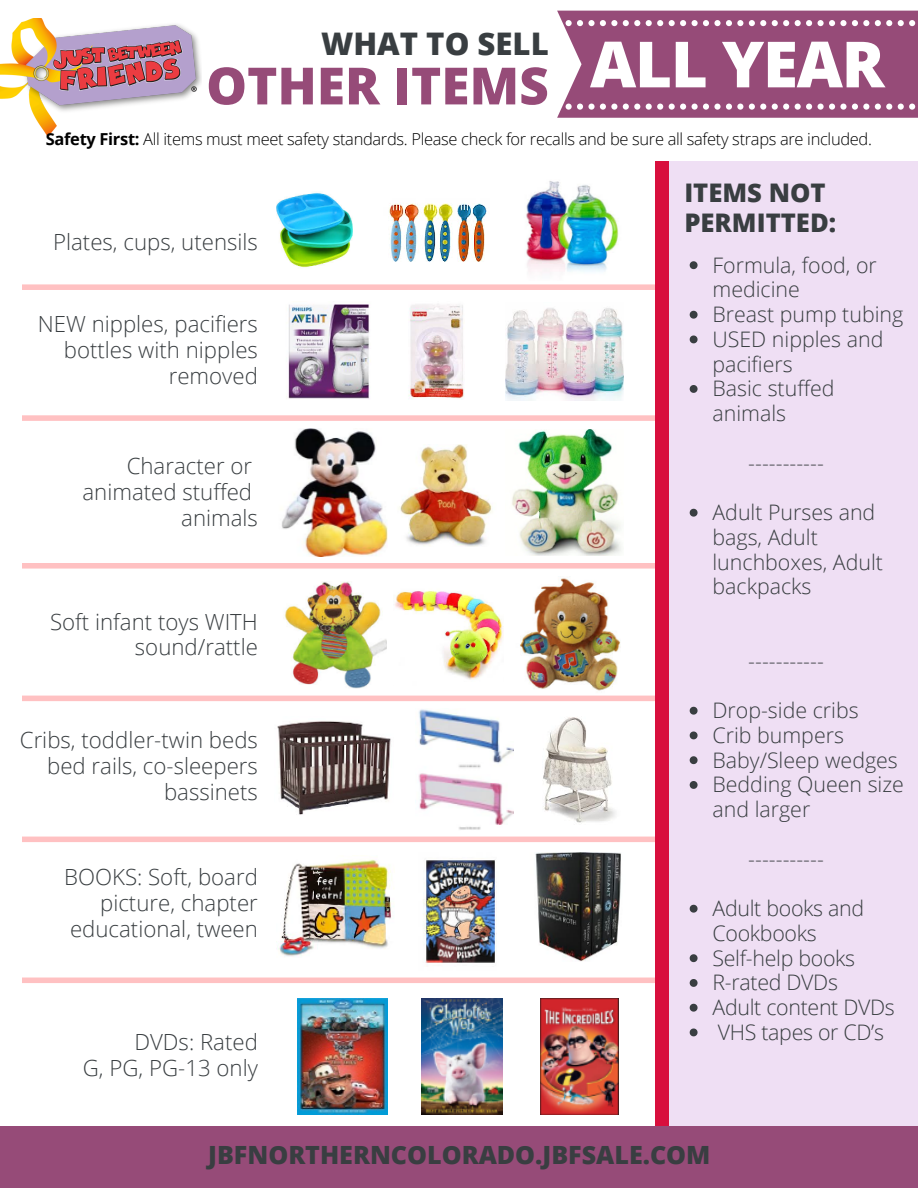
<style>
.page{position:relative;width:918px;height:1188px;background:#fff}
.page>*{position:absolute;margin:0;border:0;box-sizing:border-box;transform-origin:0 0}
.t1{font:800 63.75px "Open Sans";letter-spacing:-.02em;color:#fff}
.t2{font:800 51.3px "Open Sans";color:#964b78}
.t3{font:800 31.2px "Open Sans";color:#393e41}
.t4{font:800 25.65px/29.4px "Open Sans";color:#393e41}
.t5{font:800 25.05px "Open Sans";color:#393e41}
.t6{font:300 22.2px/25.7px "Open Sans";color:#393e41;text-align:right}
.t7{font:300 21.3px/24.8px "Open Sans";color:#393e41}
.t8{font:300 16.5px "Open Sans";letter-spacing:-.02em;color:#000}
.s1{font-weight:700}
</style>
<div class="page">
<img style="left:0;top:18px;width:202px;height:118px">
<svg style="left:557px;top:11px;width:361px;height:106px;background:#9e5983"></svg>
<svg style="left:23px;top:399px;width:632px;height:22px"></svg>
<svg style="left:23px;top:555px;width:632px;height:14px"></svg>
<svg style="left:23px;top:836px;width:632px;height:6px;background:#ffc6c7"></svg>
<div style="left:663px;top:161px;width:255px;height:1027px;background:#efdff4"></div>
<svg style="left:23px;top:261px;width:675px;height:29px"></svg>
<svg style="left:690px;top:311px;width:8px;height:8px"></svg>
<svg style="left:690px;top:336px;width:8px;height:7px"></svg>
<svg style="left:690px;top:385px;width:8px;height:8px"></svg>
<svg style="left:690px;top:509px;width:8px;height:8px"></svg>
<svg style="left:23px;top:688px;width:675px;height:27px"></svg>
<svg style="left:690px;top:732px;width:8px;height:7px"></svg>
<svg style="left:690px;top:756px;width:8px;height:8px"></svg>
<svg style="left:690px;top:781px;width:8px;height:8px"></svg>
<svg style="left:690px;top:905px;width:8px;height:8px"></svg>
<svg style="left:23px;top:954px;width:675px;height:33px"></svg>
<svg style="left:690px;top:1004px;width:8px;height:8px"></svg>
<svg style="left:690px;top:1029px;width:8px;height:7px"></svg>
<div style="left:655px;top:161px;width:14px;height:1027px;background:#d80f3d"></div>
<img style="left:276px;top:192px;width:77px;height:76px">
<img style="left:389px;top:203px;width:98px;height:58px">
<img style="left:519px;top:181px;width:104px;height:100px">
<img style="left:288px;top:304px;width:82px;height:95px">
<img style="left:408px;top:304px;width:57px;height:95px">
<img style="left:505px;top:308px;width:119px;height:93px">
<img style="left:271px;top:428px;width:116px;height:128px">
<img style="left:399px;top:444px;width:93px;height:103px">
<img style="left:512px;top:429px;width:109px;height:126px">
<img style="left:284px;top:581px;width:103px;height:107px">
<img style="left:394px;top:590px;width:109px;height:90px">
<img style="left:513px;top:578px;width:117px;height:115px">
<img style="left:274px;top:708px;width:119px;height:107px">
<img style="left:416px;top:709px;width:97px;height:121px">
<img style="left:533px;top:708px;width:106px;height:115px">
<img style="left:276px;top:859px;width:118px;height:107px">
<img style="left:419px;top:860px;width:79px;height:111px">
<img style="left:524px;top:852px;width:109px;height:109px">
<img style="left:297px;top:999px;width:90px;height:115px">
<img style="left:421px;top:999px;width:81px;height:115px">
<img style="left:541px;top:999px;width:78px;height:115px">
<div style="left:0;top:1126px;width:918px;height:62px;background:#964b78"></div>
<p class="t3" style="left:321px;top:21px;width:229px">WHAT TO SELL</p>
<p class="t2" style="left:206px;top:50px;width:344px">OTHER ITEMS</p>
<p class="t1" style="left:590px;top:19px;width:296px">ALL YEAR</p>
<p class="t8" style="left:46px;top:127px;width:828px"><span class="s1">Safety First:</span> All items must meet safety standards. Please check for recalls and be sure all safety straps are included.</p>
<p class="t6" style="left:53px;top:228px;width:206px">Plates, cups, utensils</p>
<p class="t6" style="left:38px;top:311px;width:222px">NEW nipples, pacifiers bottles with nipples removed</p>
<p class="t6" style="left:82px;top:453px;width:177px">Character or animated stuffed animals</p>
<p class="t6" style="left:50px;top:608px;width:209px">Soft infant toys WITH sound/rattle</p>
<p class="t6" style="left:20px;top:727px;width:240px">Cribs, toddler-twin beds bed rails, co-sleepers bassinets</p>
<p class="t6" style="left:64px;top:864px;width:195px">BOOKS: Soft, board picture, chapter educational, tween</p>
<p class="t6" style="left:83px;top:1029px;width:177px">DVDs: Rated<br>G, PG, PG-13 only</p>
<h5 class="t4" style="left:684px;top:178px;width:153px">ITEMS NOT<br>PERMITTED:</h5>
<p class="t7" style="left:713px;top:252px;width:166px">Formula, food, or medicine</p>
<h1 class="t7" style="left:713px;top:301px;width:192px">Breast pump tubing</h1>
<p class="t7" style="left:713px;top:326px;width:172px">USED nipples and pacifiers</p>
<h3 class="t7" style="left:713px;top:376px;width:124px">Basic stuffed animals</h3>
<h2 class="t7" style="left:748px;top:450px;width:77px">-----------</h2>
<p class="t7" style="left:713px;top:499px;width:172px">Adult Purses and bags, Adult lunchboxes, Adult backpacks</p>
<p class="t7" style="left:748px;top:648px;width:77px">-----------</p>
<h4 class="t7" style="left:713px;top:697px;width:148px">Drop-side cribs</h4>
<p class="t7" style="left:713px;top:722px;width:133px">Crib bumpers</p>
<p class="t7" style="left:713px;top:747px;width:187px">Baby/Sleep wedges</p>
<p class="t7" style="left:713px;top:772px;width:193px">Bedding Queen size and larger</p>
<p class="t7" style="left:748px;top:846px;width:77px">-----------</p>
<h5 class="t7" style="left:713px;top:895px;width:153px">Adult books and<br>Cookbooks</h5>
<p class="t7" style="left:713px;top:945px;width:144px">Self-help books</p>
<h5 class="t7" style="left:713px;top:970px;width:127px">R-rated DVDs</h5>
<p class="t7" style="left:713px;top:994px;width:184px">Adult content DVDs</p>
<p class="t7" style="left:718px;top:1019px;width:168px">VHS tapes or CD’s</p>
<p class="t5" style="left:208px;top:1138px;width:504px">JBFNORTHERNCOLORADO.JBFSALE.COM</p>
</div>
